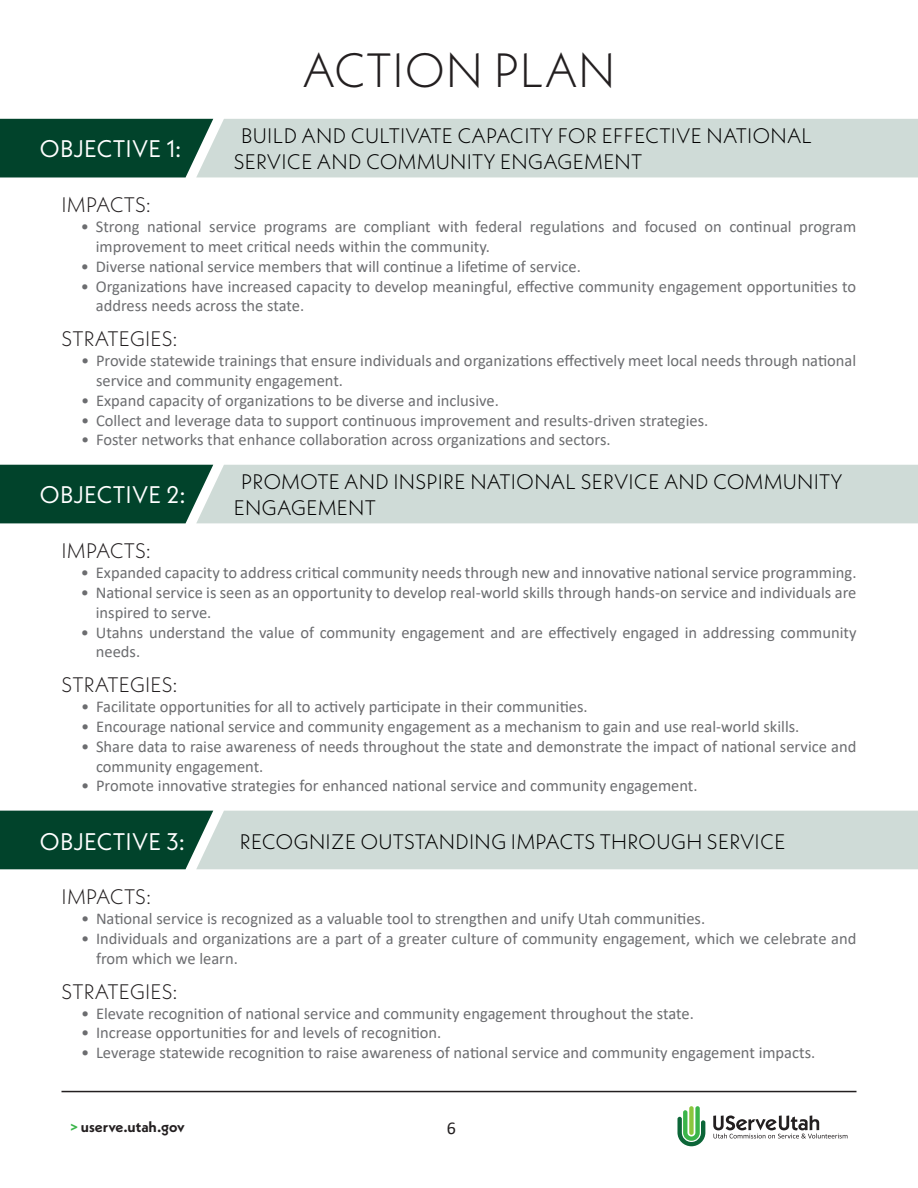
<style>
.page{position:relative;width:918px;height:1188px;background:#fff}
.page>*{position:absolute;margin:0;border:0;box-sizing:border-box;transform-origin:0 0}
.t1{font:300 48px "Neue Kabel";letter-spacing:.01em;color:#231f20}
.t2{font:24px "Neue Kabel";letter-spacing:.01em;color:#fff}
.t3{font:300 21px/25.2px "Neue Kabel";letter-spacing:.01em;color:#000}
.t4{font:300 21px "Neue Kabel";color:#231f20}
.t5{font:18px "Calibri";color:#231f20}
.t6{font:16.5px/19.8px "Calibri";color:#6c6d70}
.t7{font:700 15px "Neue Kabel";color:#231f20}
.s1{color:#3ab54a}
</style>
<div class="page">
<svg style="left:677px;top:1106px;width:28px;height:40px"></svg>
<div style="left:689px;top:1106px;width:5px;height:29px;background:#8bc63e;border-radius:2px"></div>
<svg style="left:713px;top:1115px;width:135px;height:23px"></svg>
<hr style="left:62px;top:1091px;width:794px;height:1px;background:#231f20">
<svg style="left:0;top:119px;width:918px;height:58px;background:#a2bab2"></svg>
<svg style="left:0;top:465px;width:918px;height:58px;background:#a2bab2"></svg>
<svg style="left:0;top:811px;width:918px;height:58px;background:#a2bab2"></svg>
<p class="t2" style="left:39px;top:133px;width:144px">OBJECTIVE 1:</p>
<p class="t1" style="left:302px;top:40px;width:315px">ACTION PLAN</p>
<p class="t3" style="left:234px;top:123px;width:580px;text-indent:8px">BUILD AND CULTIVATE CAPACITY FOR EFFECTIVE NATIONAL<br>SERVICE AND COMMUNITY ENGAGEMENT</p>
<p class="t4" style="left:61px;top:192px;width:91px">IMPACTS:</p>
<p class="t6" style="left:96px;top:216px;width:762px;text-indent:-15px">• Strong national service programs are compliant with federal regulations and focused on continual program improvement to meet critical needs within the community.</p>
<p class="t6" style="left:81px;top:256px;width:502px">• Diverse national service members that will continue a lifetime of service.</p>
<p class="t6" style="left:96px;top:276px;width:762px;text-indent:-15px">• Organizations have increased capacity to develop meaningful, effective community engagement opportunities to address needs across the state.</p>
<p class="t4" style="left:62px;top:326px;width:118px">STRATEGIES:</p>
<p class="t6" style="left:96px;top:350px;width:762px;text-indent:-15px">• Provide statewide trainings that ensure individuals and organizations effectively meet local needs through national service and community engagement.</p>
<p class="t6" style="left:81px;top:390px;width:419px">• Expand capacity of organizations to be diverse and inclusive.</p>
<p class="t6" style="left:81px;top:410px;width:629px">• Collect and leverage data to support continuous improvement and results-driven strategies.</p>
<p class="t6" style="left:81px;top:430px;width:531px">• Foster networks that enhance collaboration across organizations and sectors.</p>
<p class="t2" style="left:39px;top:479px;width:148px">OBJECTIVE 2:</p>
<p class="t3" style="left:234px;top:469px;width:610px;text-indent:8px">PROMOTE AND INSPIRE NATIONAL SERVICE AND COMMUNITY<br>ENGAGEMENT</p>
<p class="t4" style="left:61px;top:538px;width:91px">IMPACTS:</p>
<p class="t6" style="left:81px;top:562px;width:777px">• Expanded capacity to address critical community needs through new and innovative national service programming.</p>
<p class="t6" style="left:96px;top:582px;width:762px;text-indent:-15px">• National service is seen as an opportunity to develop real-world skills through hands-on service and individuals are inspired to serve.</p>
<p class="t6" style="left:96px;top:622px;width:762px;text-indent:-15px">• Utahns understand the value of community engagement and are effectively engaged in addressing community needs.</p>
<p class="t4" style="left:62px;top:672px;width:118px">STRATEGIES:</p>
<p class="t6" style="left:81px;top:696px;width:508px">• Facilitate opportunities for all to actively participate in their communities.</p>
<p class="t6" style="left:81px;top:716px;width:720px">• Encourage national service and community engagement as a mechanism to gain and use real-world skills.</p>
<p class="t6" style="left:96px;top:736px;width:762px;text-indent:-15px">• Share data to raise awareness of needs throughout the state and demonstrate the impact of national service and community engagement.</p>
<p class="t6" style="left:81px;top:776px;width:618px">• Promote innovative strategies for enhanced national service and community engagement.</p>
<p class="t2" style="left:39px;top:826px;width:147px">OBJECTIVE 3:</p>
<p class="t3" style="left:240px;top:829px;width:547px">RECOGNIZE OUTSTANDING IMPACTS THROUGH SERVICE</p>
<p class="t4" style="left:62px;top:884px;width:91px">IMPACTS:</p>
<p class="t6" style="left:81px;top:908px;width:626px">• National service is recognized as a valuable tool to strengthen and unify Utah communities.</p>
<p class="t6" style="left:96px;top:928px;width:762px;text-indent:-15px">• Individuals and organizations are a part of a greater culture of community engagement, which we celebrate and from which we learn.</p>
<p class="t4" style="left:62px;top:978px;width:118px">STRATEGIES:</p>
<p class="t6" style="left:81px;top:1003px;width:614px">• Elevate recognition of national service and community engagement throughout the state.</p>
<p class="t6" style="left:81px;top:1023px;width:362px">• Increase opportunities for and levels of recognition.</p>
<p class="t6" style="left:81px;top:1042px;width:736px">• Leverage statewide recognition to raise awareness of national service and community engagement impacts.</p>
<p class="t7" style="left:70px;top:1117px;width:116px"><span class="s1">&gt;</span> userve.utah.gov</p>
<p class="t5" style="left:447px;top:1116px;width:11px">6</p>
</div>
